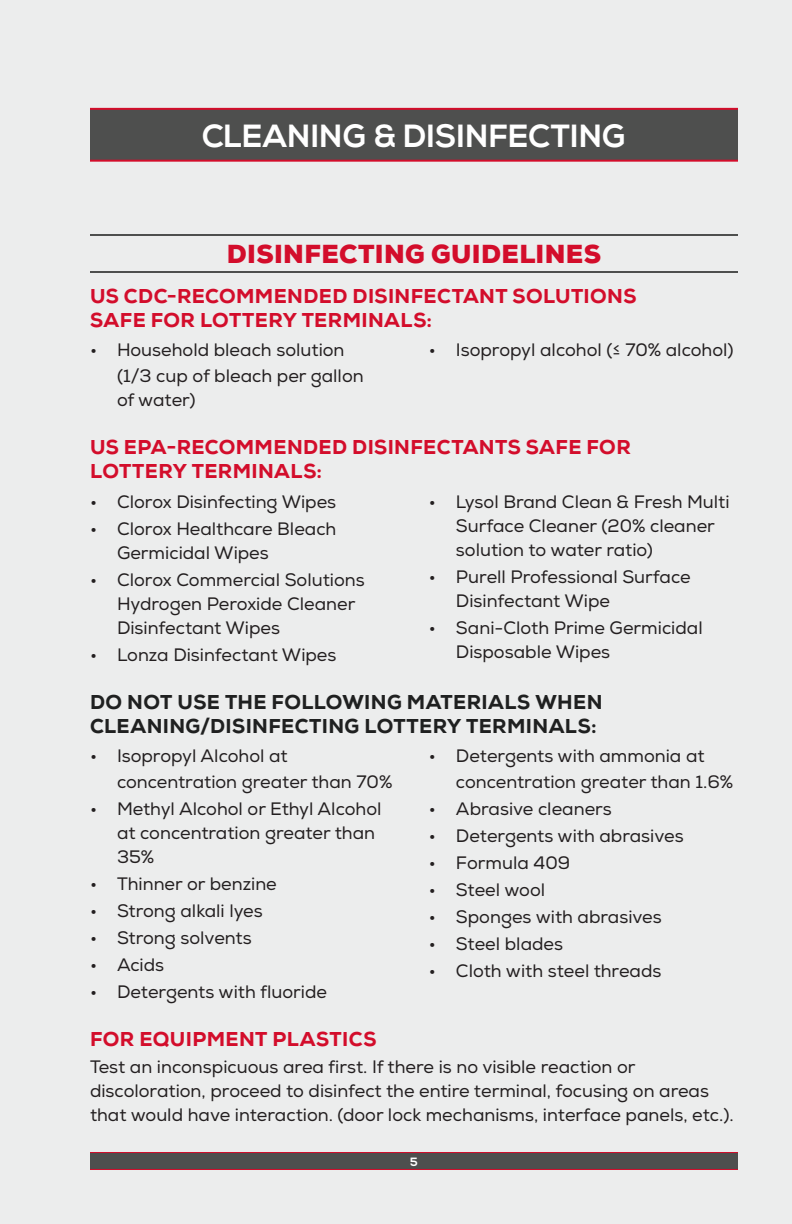
<style>
.page{position:relative;width:792px;height:1224px;background:#eceded}
.page>*{position:absolute;margin:0;border:0;box-sizing:border-box;transform-origin:0 0}
.A_Header{font:700 32px "Nexa";letter-spacing:.015em;color:#fff}
.B_Header{font:900 26px "Nexa";letter-spacing:.015em;color:#d30d2b}
.C_Header{font:800 20px/24px "Nexa";letter-spacing:.02em;color:#d30d2b}
.C_Header-2{font:800 20px/24px "Nexa";letter-spacing:.02em;color:#1f2020}
.Body_text{font:18px/24px "Nexa";color:#231f20}
.t1{font:700 12px "Nexa";color:#fff}
</style>
<div class="page">
<div style="left:90px;top:1152px;width:648px;height:18px;background:#4e4f4e"></div>
<hr style="left:90px;top:1169px;width:648px;height:1px;background:#d30d2b">
<hr style="left:90px;top:1152px;width:648px;height:1px;background:#d30d2b">
<div style="left:90px;top:109px;width:648px;height:52px;background:#4e4f4e"></div>
<hr style="left:90px;top:160px;width:648px;height:2px;background:#d30d2b">
<hr style="left:90px;top:108px;width:648px;height:2px;background:#d30d2b">
<hr style="left:90px;top:234px;width:648px;height:2px;background:#4e4f4e">
<hr style="left:90px;top:271px;width:648px;height:2px;background:#4e4f4e">
<p class="A_Header" style="left:202px;top:118px;width:425px">CLEANING &amp; DISINFECTING</p>
<p class="B_Header" style="left:227px;top:237px;width:376px">DISINFECTING GUIDELINES</p>
<p class="C_Header" style="left:90px;top:284px;width:548px">US CDC-RECOMMENDED DISINFECTANT SOLUTIONS<br>SAFE FOR LOTTERY TERMINALS:</p>
<p class="Body_text" style="left:117px;top:337px;width:248px;line-height:26px;text-indent:-27px">• Household bleach solution (1/3 cup of bleach per gallon</p>
<p class="Body_text" style="left:117px;top:388px;width:80px">of water)</p>
<p class="Body_text" style="left:429px;top:338px;width:306px">• Isopropyl alcohol (≤ 70% alcohol)</p>
<p class="C_Header" style="left:90px;top:435px;width:542px">US EPA-RECOMMENDED DISINFECTANTS SAFE FOR<br>LOTTERY TERMINALS:</p>
<p class="Body_text" style="left:90px;top:490px;width:248px">• Clorox Disinfecting Wipes</p>
<p class="Body_text" style="left:117px;top:517px;width:221px;text-indent:-27px">• Clorox Healthcare Bleach<br>Germicidal Wipes</p>
<p class="Body_text" style="left:117px;top:568px;width:249px;text-indent:-27px">• Clorox Commercial Solutions<br>Hydrogen Peroxide Cleaner<br>Disinfectant Wipes</p>
<p class="Body_text" style="left:90px;top:643px;width:248px">• Lonza Disinfectant Wipes</p>
<p class="Body_text" style="left:456px;top:490px;width:275px;text-indent:-27px">• Lysol Brand Clean &amp; Fresh Multi<br>Surface Cleaner (20% cleaner solution to water ratio)</p>
<p class="Body_text" style="left:456px;top:565px;width:236px;text-indent:-27px">• Purell Professional Surface<br>Disinfectant Wipe</p>
<p class="Body_text" style="left:456px;top:616px;width:248px;text-indent:-27px">• Sani-Cloth Prime Germicidal<br>Disposable Wipes</p>
<p class="C_Header-2" style="left:90px;top:690px;width:514px">DO NOT USE THE FOLLOWING MATERIALS WHEN<br>CLEANING/DISINFECTING LOTTERY TERMINALS:</p>
<p class="Body_text" style="left:117px;top:743px;width:277px;line-height:26px;text-indent:-27px">• Isopropyl Alcohol at concentration greater than 70%</p>
<p class="Body_text" style="left:117px;top:797px;width:266px;text-indent:-27px">• Methyl Alcohol or Ethyl Alcohol at concentration greater than<br>35%</p>
<p class="Body_text" style="left:90px;top:872px;width:188px">• Thinner or benzine</p>
<p class="Body_text" style="left:90px;top:899px;width:174px">• Strong alkali lyes</p>
<p class="Body_text" style="left:90px;top:926px;width:163px">• Strong solvents</p>
<p class="Body_text" style="left:90px;top:953px;width:76px">• Acids</p>
<p class="Body_text" style="left:90px;top:980px;width:239px">• Detergents with fluoride</p>
<p class="Body_text" style="left:456px;top:743px;width:279px;line-height:26px;text-indent:-27px">• Detergents with ammonia at concentration greater than 1.6%</p>
<p class="Body_text" style="left:429px;top:797px;width:184px">• Abrasive cleaners</p>
<p class="Body_text" style="left:429px;top:824px;width:256px">• Detergents with abrasives</p>
<p class="Body_text" style="left:429px;top:851px;width:143px">• Formula 409</p>
<p class="Body_text" style="left:429px;top:878px;width:118px">• Steel wool</p>
<p class="Body_text" style="left:429px;top:905px;width:234px">• Sponges with abrasives</p>
<p class="Body_text" style="left:429px;top:932px;width:136px">• Steel blades</p>
<p class="Body_text" style="left:429px;top:959px;width:234px">• Cloth with steel threads</p>
<p class="C_Header" style="left:90px;top:1027px;width:288px">FOR EQUIPMENT PLASTICS</p>
<p class="Body_text" style="left:90px;top:1055px;width:645px">Test an inconspicuous area first. If there is no visible reaction or discoloration, proceed to disinfect the entire terminal, focusing on areas that would have interaction. (door lock mechanisms, interface panels, etc.).</p>
<p class="t1" style="left:410px;top:1154px;width:9px">5</p>
</div>
